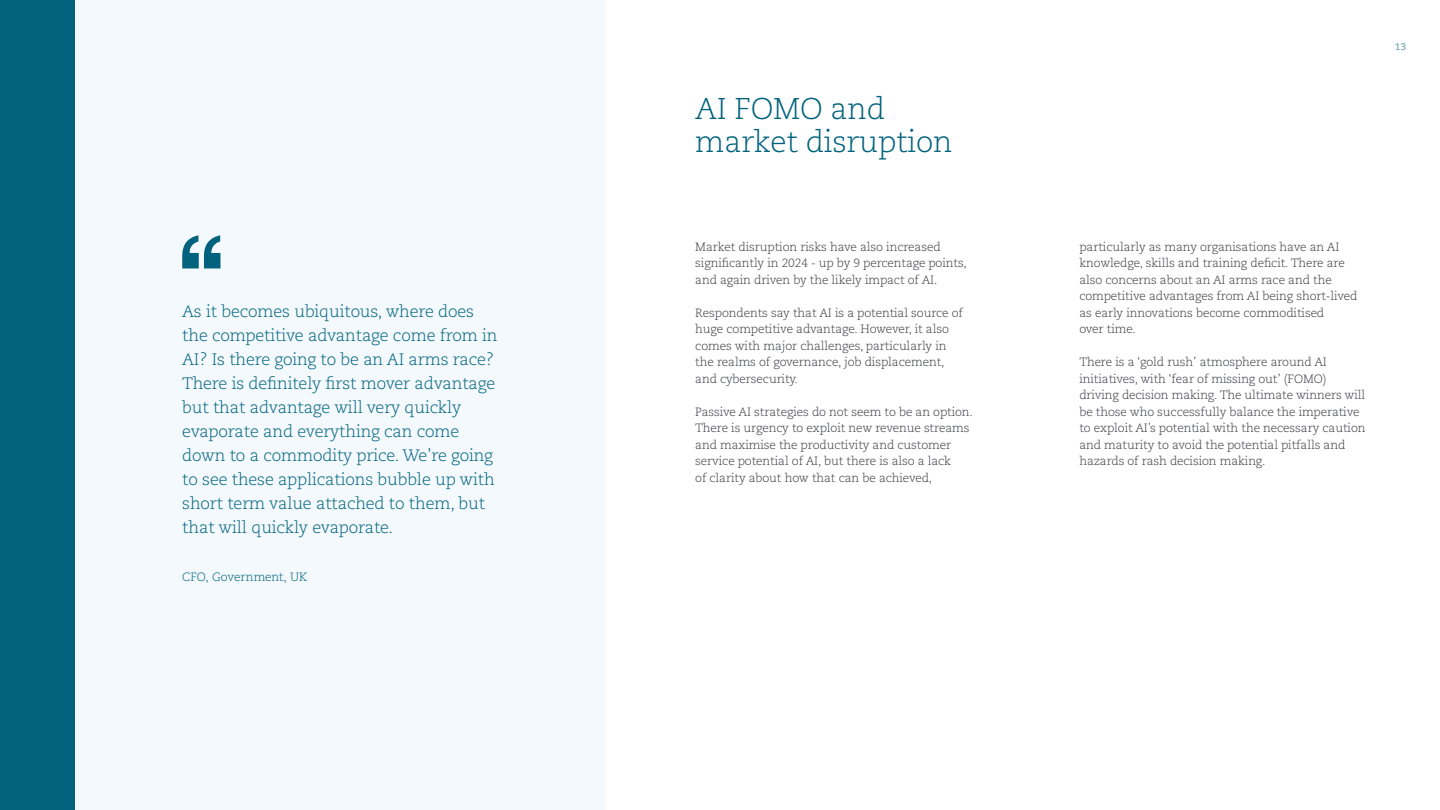
<style>
.page{position:relative;width:1440px;height:810px;background:#fff}
.page>*{position:absolute;margin:0;border:0;box-sizing:border-box;transform-origin:0 0}
.t1{font:300 30px/33px "Caecilia LT Pro 45";letter-spacing:-.01em;color:#00627d}
.t2{font:300 16.5px/24px "Caecilia LT Pro 45";letter-spacing:-.01em;color:#00627d}
.t3{font:300 12px/16.5px "Caecilia LT Pro 45";letter-spacing:-.01em;color:#3b3c43}
.t4{font:300 12px "Caecilia LT Pro 45";letter-spacing:-.015em;color:#00627d}
.t5{font:700 9.75px "Caecilia LT Pro 75";color:#77a8b3}
</style>
<div class="page">
<div style="left:0;top:0;width:75px;height:810px;background:#00627d"></div>
<div style="left:75px;top:0;width:530px;height:810px;background:#f3f9fd"></div>
<svg style="left:182px;top:235px;width:38px;height:33px"></svg>
<p class="t2" style="left:182px;top:299px;width:317px">As it becomes ubiquitous, where does the competitive advantage come from in AI? Is there going to be an AI arms race?<br>There is definitely first mover advantage but that advantage will very quickly evaporate and everything can come down to a commodity price. We’re going to see these applications bubble up with short term value attached to them, but that will quickly evaporate.</p>
<p class="t4" style="left:182px;top:569px;width:127px">CFO, Government, UK</p>
<h1 class="t1" style="left:695px;top:91px;width:259px">AI FOMO and market disruption</h1>
<p class="t3" style="left:695px;top:238px;width:273px">Market disruption risks have also increased significantly in 2024 - up by 9 percentage points, and again driven by the likely impact of AI.</p>
<p class="t3" style="left:695px;top:304px;width:269px">Respondents say that AI is a potential source of huge competitive advantage. However, it also comes with major challenges, particularly in the realms of governance, job displacement, and cybersecurity.</p>
<p class="t3" style="left:695px;top:403px;width:279px">Passive AI strategies do not seem to be an option.<br>There is urgency to exploit new revenue streams and maximise the productivity and customer service potential of AI, but there is also a lack<br>of clarity about how that can be achieved,</p>
<p class="t5" style="left:1395px;top:39px;width:13px">13</p>
<p class="t3" style="left:1079px;top:238px;width:280px">particularly as many organisations have an AI knowledge, skills and training deficit. There are also concerns about an AI arms race and the competitive advantages from AI being short-lived as early innovations become commoditised<br>over time.</p>
<p class="t3" style="left:1079px;top:353px;width:288px">There is a ‘gold rush’ atmosphere around AI initiatives, with ‘fear of missing out’ (FOMO) driving decision making. The ultimate winners will be those who successfully balance the imperative to exploit AI’s potential with the necessary caution and maturity to avoid the potential pitfalls and hazards of rash decision making.</p>
</div>
